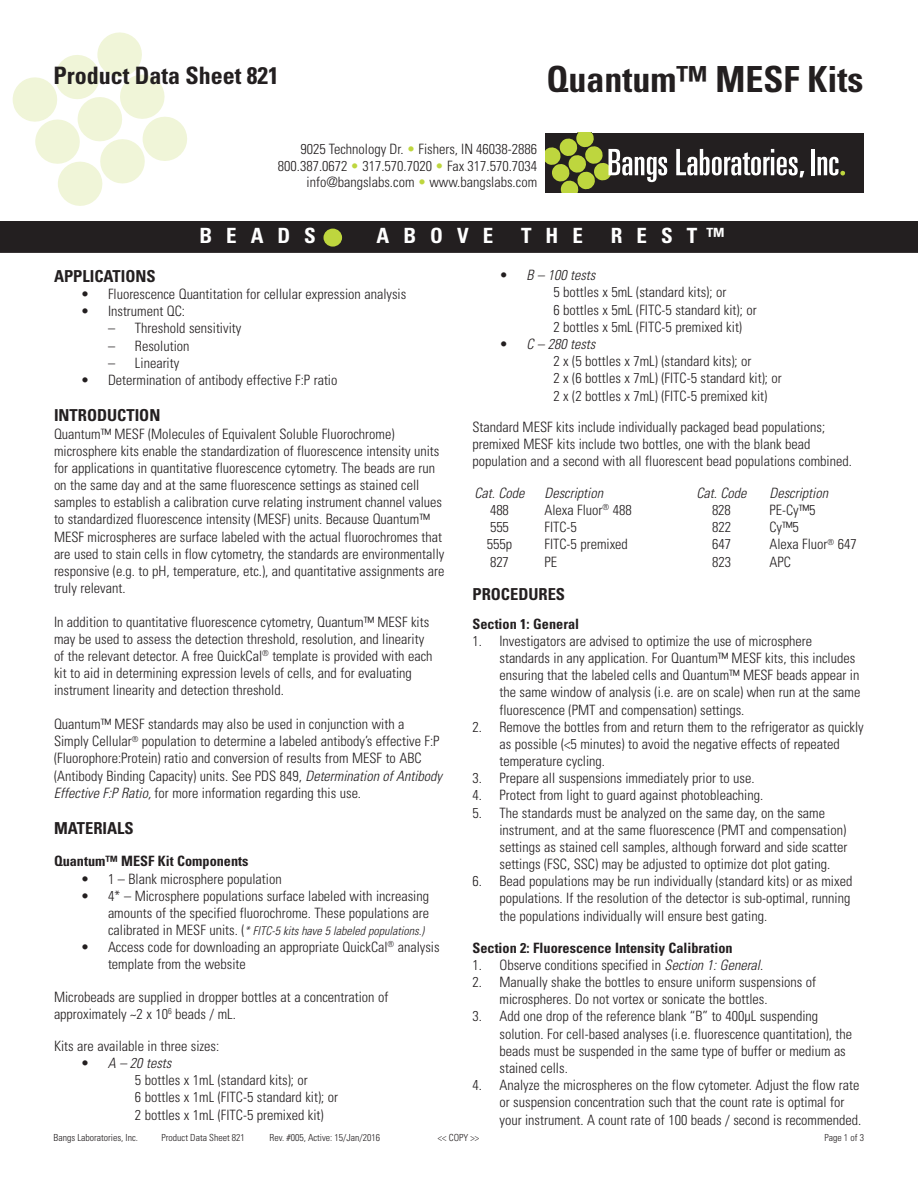
<style>
.page{position:relative;width:918px;height:1188px;background:#fff}
.page>*{position:absolute;margin:0;border:0;box-sizing:border-box;transform-origin:0 0}
.t1{font:700 condensed 36px "Univers LT Std";color:#231f20}
.t2{font:700 condensed 24px "Univers LT Std";color:#231f20}
.t3{font:700 condensed 21px "Univers LT Std";color:#fff}
.t4{font:700 condensed 16.5px "Univers LT Std";color:#231f20}
.t5{font:300 condensed 14.25px/17.1px "Univers LT Std";color:#231f20}
.t6{font:700 condensed 14.25px "Univers LT Std";color:#231f20}
.t7{font:italic 300 condensed 14.25px "Univers LT Std";color:#231f20}
.t8{font:italic 300 condensed 12px "Univers LT Std";color:#231f20}
.t9{font:300 condensed 9.75px "Univers LT Std";color:#231f20}
.s1{color:#bed63e}
.s2{font-style:italic}
.s3{font-style:normal;font-size:14.25px}
.s4{font-style:normal}
</style>
<div class="page">
<div style="left:1px;top:222px;width:916px;height:30px;background:#231f20"></div>
<div style="left:0;top:221px;width:918px;height:32px;border:2px solid #231f20"></div>
<svg style="left:13px;top:32px;width:174px;height:174px"></svg>
<div style="left:324px;top:229px;width:18px;height:18px;background:#bed63e;border-radius:50%"></div>
<div style="left:546px;top:133px;width:318px;height:60px;background:#231f20"></div>
<svg style="left:545px;top:133px;width:122px;height:60px"></svg>
<svg style="left:676px;top:149px;width:128px;height:28px"></svg>
<hr style="left:811px;top:149px;width:4px;height:26px;background:#fff">
<svg style="left:817px;top:156px;width:28px;height:20px"></svg>
<h2 class="t2" style="left:54px;top:60px;width:227px">Product Data Sheet 821</h2>
<h1 class="t1" style="left:547px;top:57px;width:318px">Quantum™ MESF Kits</h1>
<p class="t5" style="left:278px;top:141px;width:261px;line-height:16.5px;text-align:right">9025 Technology Dr. <span class="s1">•</span> Fishers, IN 46038-2886<br>800.387.0672 <span class="s1">•</span> 317.570.7020 <span class="s1">•</span> Fax 317.570.7034 info@bangslabs.com <span class="s1">•</span> www.bangslabs.com</p>
<h3 class="t3" style="left:199px;top:223px;width:118px">B E A D S</h3>
<h3 class="t3" style="left:377px;top:223px;width:118px">A B O V E</h3>
<h3 class="t3" style="left:521px;top:223px;width:63px">T H E</h3>
<h3 class="t3" style="left:611px;top:223px;width:115px">R E S T ™</h3>
<p class="t4" style="left:54px;top:266px;width:103px">APPLICATIONS</p>
<p class="t5" style="left:81px;top:286px;width:327px">• Fluorescence Quantitation for cellular expression analysis</p>
<p class="t5" style="left:81px;top:303px;width:106px">• Instrument QC:</p>
<p class="t5" style="left:108px;top:320px;width:135px">– Threshold sensitivity</p>
<p class="t5" style="left:108px;top:337px;width:83px">– Resolution</p>
<p class="t5" style="left:108px;top:354px;width:73px">– Linearity</p>
<p class="t5" style="left:81px;top:371px;width:258px">• Determination of antibody effective F:P ratio</p>
<p class="t4" style="left:54px;top:405px;width:108px">INTRODUCTION</p>
<p class="t5" style="left:54px;top:425px;width:392px">Quantum™ MESF (Molecules of Equivalent Soluble Fluorochrome) microsphere kits enable the standardization of fluorescence intensity units for applications in quantitative fluorescence cytometry. The beads are run on the same day and at the same fluorescence settings as stained cell samples to establish a calibration curve relating instrument channel values to standardized fluorescence intensity (MESF) units. Because Quantum™ MESF microspheres are surface labeled with the actual fluorochromes that are used to stain cells in flow cytometry, the standards are environmentally responsive (e.g. to pH, temperature, etc.), and quantitative assignments are truly relevant.</p>
<p class="t5" style="left:54px;top:613px;width:380px">In addition to quantitative fluorescence cytometry, Quantum™ MESF kits may be used to assess the detection threshold, resolution, and linearity of the relevant detector. A free QuickCal<sup>®</sup> template is provided with each kit to aid in determining expression levels of cells, and for evaluating instrument linearity and detection threshold.</p>
<p class="t5" style="left:54px;top:716px;width:390px">Quantum™ MESF standards may also be used in conjunction with a Simply Cellular<sup>®</sup> population to determine a labeled antibody’s effective F:P (Fluorophore:Protein) ratio and conversion of results from MESF to ABC (Antibody Binding Capacity) units. See PDS 849, <span class="s2">Determination of Antibody Effective F:P Ratio,</span> for more information regarding this use.</p>
<p class="t4" style="left:54px;top:818px;width:81px">MATERIALS</p>
<p class="t6" style="left:54px;top:853px;width:196px">Quantum™ MESF Kit Components</p>
<p class="t5" style="left:81px;top:870px;width:202px">• 1 – Blank microsphere population</p>
<p class="t5" style="left:81px;top:887px;width:350px;text-align:right">• 4* – Microsphere populations surface labeled with increasing amounts of the specified fluorochrome. These populations are</p>
<p class="t8" style="left:108px;top:924px;width:318px"><span class="s3">calibrated in MESF units. (</span>* FITC-5 kits have 5 labeled populations.)</p>
<p class="t5" style="left:108px;top:939px;width:333px;text-indent:-27px">• Access code for downloading an appropriate QuickCal<sup>®</sup> analysis template from the website</p>
<p class="t5" style="left:54px;top:988px;width:336px">Microbeads are supplied in dropper bottles at a concentration of approximately ~2 x 10<sup>6</sup> beads / mL.</p>
<p class="t5" style="left:54px;top:1037px;width:167px">Kits are available in three sizes:</p>
<p class="t7" style="left:81px;top:1054px;width:92px"><span class="s4">•</span> A – 20 tests</p>
<p class="t5" style="left:135px;top:1072px;width:174px">5 bottles x 1mL (standard kits); or</p>
<p class="t5" style="left:135px;top:1089px;width:205px">6 bottles x 1mL (FITC-5 standard kit); or</p>
<p class="t5" style="left:135px;top:1106px;width:190px">2 bottles x 1mL (FITC-5 premixed kit)</p>
<p class="t9" style="left:54px;top:1132px;width:86px">Bangs Laboratories, Inc.</p>
<p class="t9" style="left:162px;top:1132px;width:85px">Product Data Sheet 821</p>
<p class="t9" style="left:270px;top:1132px;width:112px">Rev. #005, Active: 15/Jan/2016</p>
<p class="t9" style="left:824px;top:1132px;width:41px">Page 1 of 3</p>
<p class="t7" style="left:499px;top:267px;width:97px"><span class="s4">•</span> B – 100 tests</p>
<p class="t5" style="left:553px;top:284px;width:174px">5 bottles x 5mL (standard kits); or</p>
<p class="t5" style="left:553px;top:301px;width:205px">6 bottles x 5mL (FITC-5 standard kit); or</p>
<p class="t5" style="left:553px;top:318px;width:190px">2 bottles x 5mL (FITC-5 premixed kit)</p>
<p class="t7" style="left:499px;top:335px;width:97px"><span class="s4">•</span> C – 280 tests</p>
<p class="t5" style="left:553px;top:353px;width:199px">2 x (5 bottles x 7mL) (standard kits); or</p>
<p class="t5" style="left:553px;top:370px;width:230px">2 x (6 bottles x 7mL) (FITC-5 standard kit); or</p>
<p class="t5" style="left:553px;top:387px;width:215px">2 x (2 bottles x 7mL) (FITC-5 premixed kit)</p>
<p class="t5" style="left:472px;top:418px;width:381px">Standard MESF kits include individually packaged bead populations; premixed MESF kits include two bottles, one with the blank bead population and a second with all fluorescent bead populations combined.</p>
<p class="t7" style="left:474px;top:484px;width:52px">Cat. Code</p>
<p class="t7" style="left:545px;top:484px;width:60px">Description</p>
<p class="t7" style="left:696px;top:484px;width:52px">Cat. Code</p>
<p class="t7" style="left:769px;top:484px;width:60px">Description</p>
<p class="t5" style="left:490px;top:501px;width:20px">488</p>
<p class="t5" style="left:545px;top:501px;width:89px">Alexa Fluor<sup>®</sup> 488</p>
<p class="t5" style="left:712px;top:501px;width:20px">828</p>
<p class="t5" style="left:769px;top:501px;width:47px">PE-Cy™5</p>
<p class="t5" style="left:490px;top:519px;width:20px">555</p>
<p class="t5" style="left:545px;top:519px;width:34px">FITC-5</p>
<p class="t5" style="left:712px;top:519px;width:20px">822</p>
<p class="t5" style="left:770px;top:519px;width:31px">Cy™5</p>
<p class="t5" style="left:487px;top:536px;width:27px">555p</p>
<p class="t5" style="left:545px;top:536px;width:85px">FITC-5 premixed</p>
<p class="t5" style="left:712px;top:536px;width:20px">647</p>
<p class="t5" style="left:769px;top:536px;width:89px">Alexa Fluor<sup>®</sup> 647</p>
<p class="t5" style="left:490px;top:553px;width:20px">827</p>
<p class="t5" style="left:545px;top:553px;width:14px">PE</p>
<p class="t5" style="left:712px;top:553px;width:20px">823</p>
<p class="t5" style="left:770px;top:553px;width:23px">APC</p>
<p class="t4" style="left:472px;top:584px;width:94px">PROCEDURES</p>
<p class="t6" style="left:472px;top:615px;width:108px">Section 1: General</p>
<p class="t5" style="left:500px;top:632px;width:362px;text-indent:-27px">1. Investigators are advised to optimize the use of microsphere standards in any application. For Quantum™ MESF kits, this includes ensuring that the labeled cells and Quantum™ MESF beads appear in the same window of analysis (i.e. are on scale) when run at the same fluorescence (PMT and compensation) settings.</p>
<p class="t5" style="left:500px;top:718px;width:366px;text-indent:-27px">2. Remove the bottles from and return them to the refrigerator as quickly as possible (&lt;5 minutes) to avoid the negative effects of repeated temperature cycling.</p>
<p class="t5" style="left:472px;top:770px;width:284px">3. Prepare all suspensions immediately prior to use.</p>
<p class="t5" style="left:472px;top:787px;width:292px">4. Protect from light to guard against photobleaching.</p>
<p class="t5" style="left:500px;top:804px;width:349px;text-indent:-27px">5. The standards must be analyzed on the same day, on the same instrument, and at the same fluorescence (PMT and compensation) settings as stained cell samples, although forward and side scatter settings (FSC, SSC) may be adjusted to optimize dot plot gating.</p>
<p class="t5" style="left:500px;top:873px;width:354px;text-indent:-27px">6. Bead populations may be run individually (standard kits) or as mixed populations. If the resolution of the detector is sub-optimal, running the populations individually will ensure best gating.</p>
<p class="t6" style="left:472px;top:939px;width:262px">Section 2: Fluorescence Intensity Calibration</p>
<p class="t5" style="left:472px;top:956px;width:292px">1. Observe conditions specified in <span class="s2">Section 1: General</span>.</p>
<p class="t5" style="left:499px;top:974px;width:318px;text-indent:-27px">2. Manually shake the bottles to ensure uniform suspensions of microspheres. Do not vortex or sonicate the bottles.</p>
<p class="t5" style="left:499px;top:1008px;width:354px;text-indent:-27px">3. Add one drop of the reference blank “B” to 400µL suspending solution. For cell-based analyses (i.e. fluorescence quantitation), the beads must be suspended in the same type of buffer or medium as stained cells.</p>
<p class="t5" style="left:499px;top:1077px;width:363px;text-indent:-27px">4. Analyze the microspheres on the flow cytometer. Adjust the flow rate or suspension concentration such that the count rate is optimal for your instrument. A count rate of 100 beads / second is recommended.</p>
<p class="t9" style="left:438px;top:1132px;width:43px">&lt;&lt; COPY &gt;&gt;</p>
</div>
